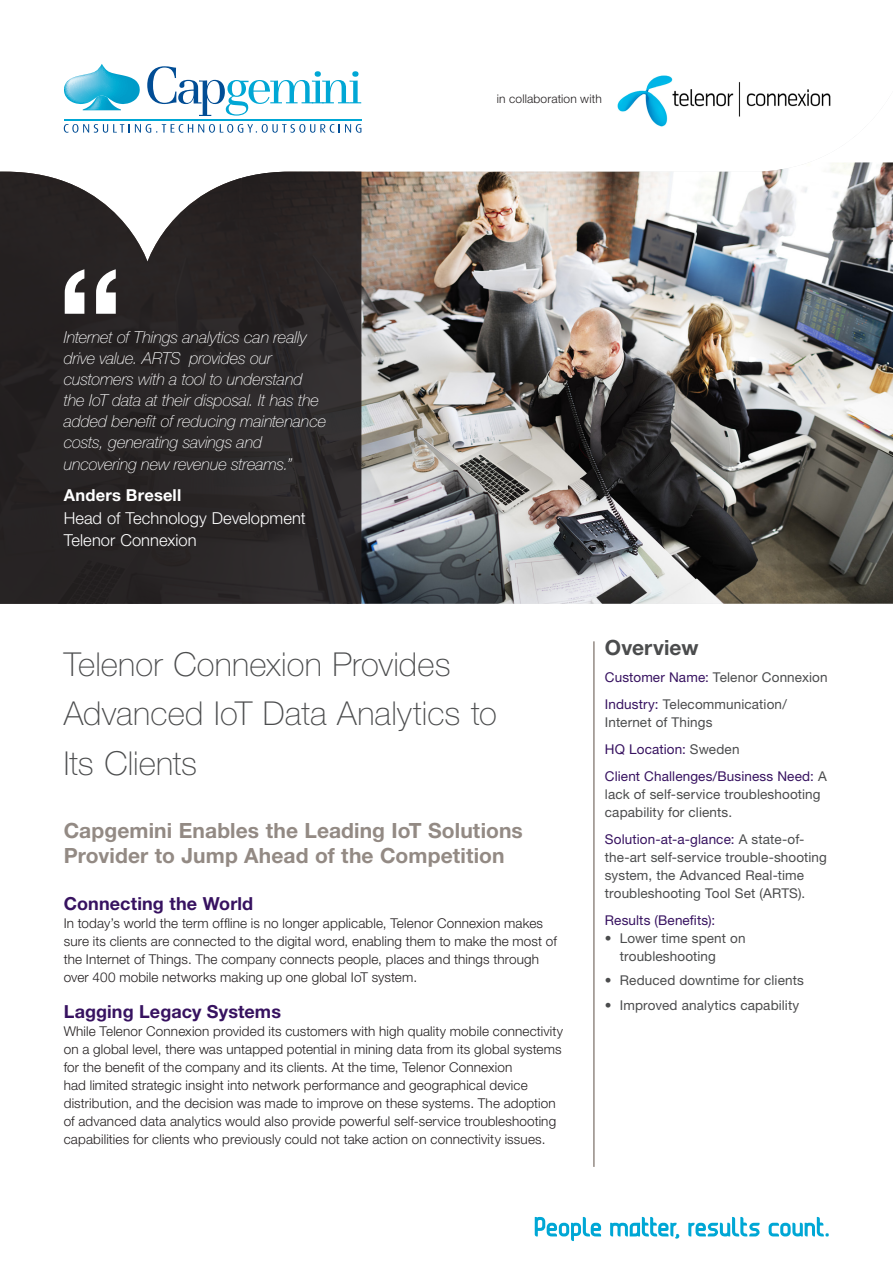
<style>
.page{position:relative;width:893px;height:1263px;background:#fff}
.page>*{position:absolute;margin:0;border:0;box-sizing:border-box;transform-origin:0 0}
.t1{font:500 157.5px "Helvetica Neue LT Std";color:#fff}
.t2{font:100 33px/49.5px "Helvetica Neue LT Std";letter-spacing:.005em;color:#4b4c4d}
.t3{font:700 21px/25.5px "Helvetica Neue LT Std";letter-spacing:.005em;color:#938a84}
.sidebar-title{font:700 21px "Helvetica Neue LT Std";letter-spacing:.005em;color:#4b4c4d}
.head1{font:700 18px "Helvetica Neue LT Std";letter-spacing:.005em;color:#371260}
.t4{font:italic 100 16.5px/21px "Helvetica Neue LT Std";letter-spacing:-.01em;color:#fff}
.t5{font:300 16.5px/22.5px "Helvetica Neue LT Std";letter-spacing:.005em;color:#fff}
.t6{font:700 16.5px "Helvetica Neue LT Std";letter-spacing:.01em;color:#fff}
.text{font:300 13.5px/18px "Helvetica Neue LT Std";letter-spacing:.01em;color:#231f20}
.sidebar-text{font:13.5px/18px "Helvetica Neue LT Std";letter-spacing:.01em;color:#4b4c4d}
.sidebar-text-2{font:13.5px "Helvetica Neue LT Std";letter-spacing:.01em;color:#371260}
.t7{font:300 12px "Helvetica Neue LT Std";letter-spacing:.015em;color:#231f20}
.s1{color:#371260}
.s2{color:#4b4c4d}
</style>
<div class="page">
<img style="left:0;top:102px;width:893px;height:502px">
<svg style="left:64px;top:64px;width:76px;height:46px"></svg>
<svg style="left:147px;top:66px;width:214px;height:50px"></svg>
<svg style="left:64px;top:124px;width:297px;height:9px"></svg>
<hr style="left:64px;top:119px;width:297px;height:2px;background:#00a7d5">
<svg style="left:535px;top:1217px;width:66px;height:24px"></svg>
<svg style="left:610px;top:1217px;width:69px;height:21px"></svg>
<svg style="left:769px;top:1217px;width:60px;height:19px"></svg>
<svg style="left:688px;top:1217px;width:72px;height:19px"></svg>
<svg style="left:0;top:172px;width:361px;height:432px;background:#322e2e"></svg>
<img style="left:595px;top:75px;width:257px;height:53px">
<hr style="left:593px;top:641px;width:2px;height:526px;background:#938a84">
<h1 class="t1" style="left:55px;top:232px;width:71px">“</h1>
<p class="t4" style="left:64px;top:326px;width:264px">Internet of Things analytics can really drive value. ARTS provides our customers with a tool to understand the IoT data at their disposal. It has the added benefit of reducing maintenance costs, generating savings and</p>
<p class="t4" style="left:64px;top:454px;width:230px">uncovering new revenue streams.”</p>
<p class="t6" style="left:64px;top:485px;width:119px">Anders Bresell</p>
<p class="t5" style="left:64px;top:506px;width:243px">Head of Technology Development<br>Telenor Connexion</p>
<p class="t7" style="left:497px;top:92px;width:106px">in collaboration with</p>
<p class="t2" style="left:64px;top:639px;width:434px">Telenor Connexion Provides<br>Advanced IoT Data Analytics to<br>Its Clients</p>
<p class="t3" style="left:64px;top:817px;width:461px">Capgemini Enables the Leading IoT Solutions<br>Provider to Jump Ahead of the Competition</p>
<p class="head1" style="left:64px;top:892px;width:191px">Connecting the World</p>
<p class="text" style="left:64px;top:914px;width:495px">In today’s world the term offline is no longer applicable, Telenor Connexion makes sure its clients are connected to the digital word, enabling them to make the most of the Internet of Things. The company connects people, places and things through over 400 mobile networks making up one global IoT system.</p>
<p class="head1" style="left:64px;top:1000px;width:219px">Lagging Legacy Systems</p>
<p class="text" style="left:64px;top:1022px;width:501px">While Telenor Connexion provided its customers with high quality mobile connectivity on a global level, there was untapped potential in mining data from its global systems for the benefit of the company and its clients. At the time, Telenor Connexion<br>had limited strategic insight into network performance and geographical device distribution, and the decision was made to improve on these systems. The adoption of advanced data analytics would also provide powerful self-service troubleshooting capabilities for clients who previously could not take action on connectivity issues.</p>
<p class="sidebar-title" style="left:605px;top:634px;width:95px">Overview</p>
<p class="sidebar-text" style="left:605px;top:668px;width:224px"><span class="s1">Customer Name:</span> Telenor Connexion</p>
<p class="sidebar-text" style="left:605px;top:695px;width:183px"><span class="s1">Industry:</span> Telecommunication/<br>Internet of Things</p>
<p class="sidebar-text-2" style="left:605px;top:741px;width:136px">HQ Location: <span class="s2">Sweden</span></p>
<p class="sidebar-text" style="left:605px;top:767px;width:223px"><span class="s1">Client Challenges/Business Need:</span> A lack of self-service troubleshooting capability for clients.</p>
<p class="sidebar-text" style="left:605px;top:830px;width:224px"><span class="s1">Solution-at-a-glance:</span> A state-of&shy;the-art self-service trouble-shooting system, the Advanced Real-time troubleshooting Tool Set (ARTS).</p>
<p class="sidebar-text-2" style="left:605px;top:912px;width:112px">Results (Benefits):</p>
<p class="sidebar-text" style="left:620px;top:929px;width:127px;text-indent:-15px">• Lower time spent on troubleshooting</p>
<p class="sidebar-text" style="left:605px;top:971px;width:200px">• Reduced downtime for clients</p>
<p class="sidebar-text" style="left:605px;top:996px;width:196px">• Improved analytics capability</p>
</div>
